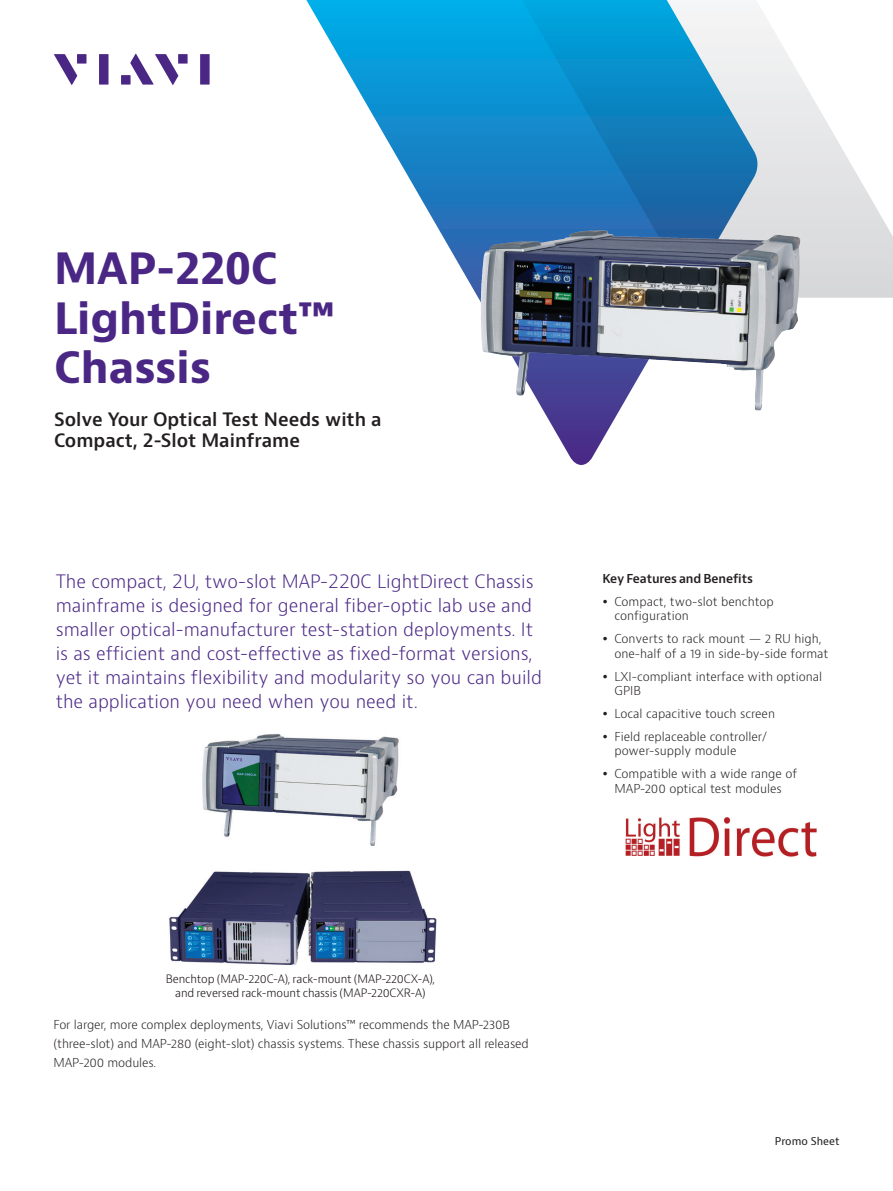
<style>
.page{position:relative;width:893px;height:1191px;background:#fff}
.page>*{position:absolute;margin:0;border:0;box-sizing:border-box;transform-origin:0 0}
.t1{font:700 42px/49.5px "Bernino Sans";color:#4a2785}
.t2{font:300 18px/24px "Bernino Sans";color:#4a2785}
.t3{font:600 18px/21px "Bernino Sans";color:#231f20}
.t4{font:300 12px/14.4px "Bernino Sans";letter-spacing:-.005em;color:#231f20}
.t5{font:600 12px "Bernino Sans";letter-spacing:-.01em;color:#231f20}
.t6{font:300 11.25px/13.5px "Bernino Sans";letter-spacing:-.01em;color:#110a0c;text-align:center}
.t7{font:10.5px "Bernino Sans";color:#231f20}
</style>
<div class="page">
<svg style="left:306px;top:0;width:453px;height:465px"></svg>
<svg style="left:508px;top:1px;width:14px;height:229px;background:#0f8dcf"></svg>
<svg style="left:522px;top:1px;width:371px;height:297px"></svg>
<svg style="left:54px;top:54px;width:23px;height:31px"></svg>
<div style="left:77px;top:54px;width:9px;height:10px;background:#4a2785"></div>
<div style="left:99px;top:54px;width:10px;height:31px;background:#4a2785"></div>
<div style="left:178px;top:54px;width:10px;height:10px;background:#4a2785"></div>
<div style="left:200px;top:54px;width:10px;height:31px;background:#4a2785"></div>
<svg style="left:130px;top:54px;width:48px;height:31px"></svg>
<div style="left:121px;top:75px;width:10px;height:10px;background:#4a2785"></div>
<img style="left:480px;top:230px;width:123px;height:166px">
<img style="left:625px;top:817px;width:192px;height:40px">
<img style="left:202px;top:734px;width:197px;height:111px">
<img style="left:169px;top:870px;width:267px;height:95px">
<h1 class="t1" style="left:54px;top:245px;width:282px">MAP-220C<br>LightDirect™<br>Chassis</h1>
<h2 class="t3" style="left:54px;top:409px;width:329px">Solve Your Optical Test Needs with a<br>Compact, 2-Slot Mainframe</h2>
<p class="t2" style="left:56px;top:569px;width:488px">The compact, 2U, two-slot MAP-220C LightDirect Chassis mainframe is designed for general fiber-optic lab use and smaller optical-manufacturer test-station deployments. It is as efficient and cost-effective as fixed-format versions, yet it maintains flexibility and modularity so you can build the application you need when you need it.</p>
<p class="t5" style="left:602px;top:571px;width:152px">Key Features and Benefits</p>
<p class="t4" style="left:614px;top:594px;width:161px">Compact, two-slot benchtop configuration</p>
<p class="t4" style="left:614px;top:632px;width:216px">Converts to rack mount — 2 RU high, one-half of a 19 in side-by-side format</p>
<p class="t4" style="left:614px;top:669px;width:209px">LXI-compliant interface with optional<br>GPIB</p>
<p class="t4" style="left:614px;top:702px;width:162px;line-height:23px">Local capacitive touch screen<br>Field replaceable controller/</p>
<p class="t4" style="left:614px;top:739px;width:184px;line-height:23px">power-supply module<br>Compatible with a wide range of</p>
<p class="t4" style="left:614px;top:781px;width:169px">MAP-200 optical test modules</p>
<p class="t6" style="left:166px;top:972px;width:271px">Benchtop (MAP-220C-A), rack-mount (MAP-220CX-A), and reversed rack-mount chassis (MAP-220CXR-A)</p>
<p class="t4" style="left:54px;top:1015px;width:477px;line-height:18.8px">For larger, more complex deployments, Viavi Solutions™ recommends the MAP-230B (three-slot) and MAP-280 (eight-slot) chassis systems. These chassis support all released<br>MAP-200 modules.</p>
<p class="t7" style="left:775px;top:1134px;width:66px">Promo Sheet</p>
</div>
